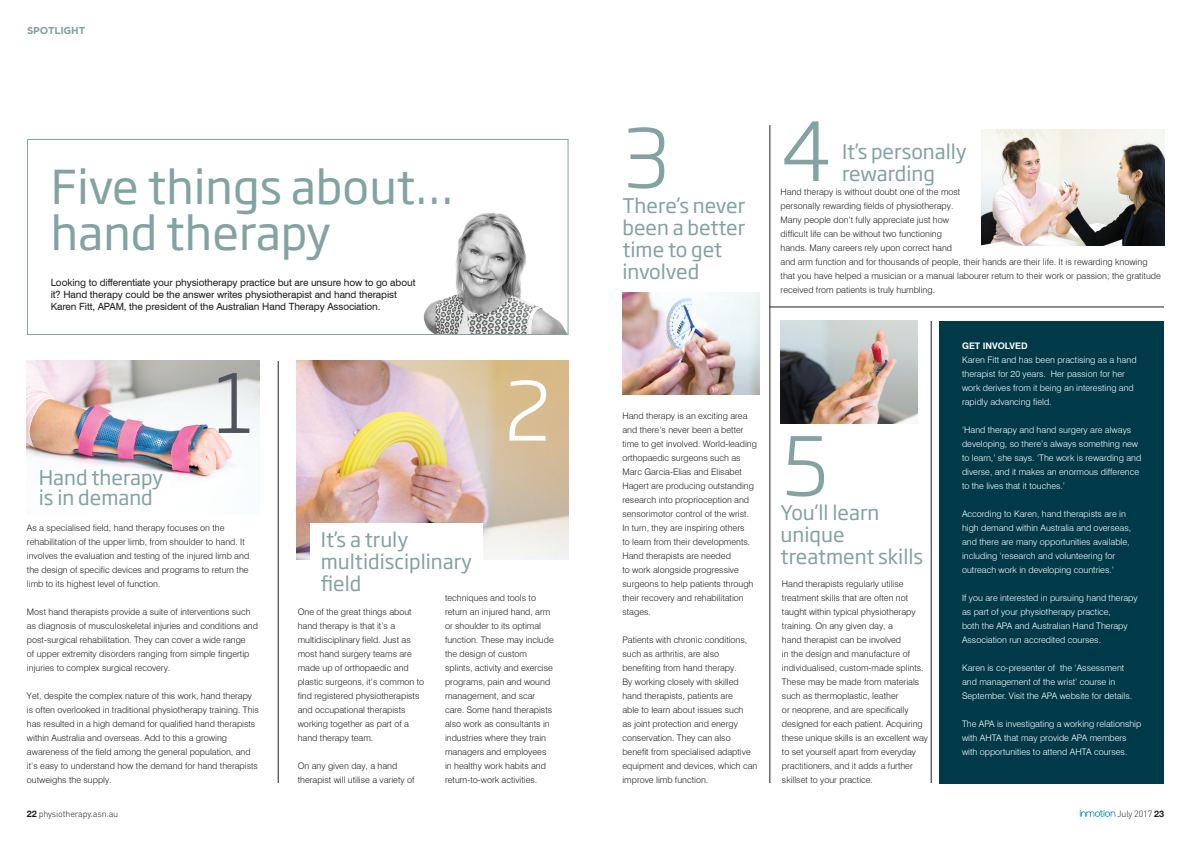
<style>
.page{position:relative;width:1191px;height:842px;background:#fff}
.page>*{position:absolute;margin:0;border:0;box-sizing:border-box;transform-origin:0 0}
.t1{font:300 80px "Soho Gothic Std";color:#83a2a2}
.t2{font:300 80px "Soho Gothic Std";color:#4e535c}
.t3{font:300 80px "Soho Gothic Std";color:#fff}
.t4{font:46.1px "Soho Gothic Std";color:#83a2a2}
.t5{font:20px/22px "Soho Gothic Std";color:#83a2a2}
.t6{font:10px/12px "Swiss 721 BT";letter-spacing:-.01em;color:#231f20}
.t7{font:700 10px "Gotham";letter-spacing:-.015em;color:#83a2a2}
.t8{font:300 9px/14px "Swiss 721 BT";color:#231f20}
.t9{font:300 9px/14px "Swiss 721 BT";color:#fff}
.t10{font:300 9px "DIN Pro";letter-spacing:-.02em;color:#231f20}
.t11{font:700 9px "Swiss 721 BT";color:#fff}
.s1{font-family:"Helvetica Neue";font-weight:700}
</style>
<div class="page">
<svg style="left:1079px;top:810px;width:36px;height:7px"></svg>
<img style="left:297px;top:361px;width:271px;height:198px">
<div style="left:311px;top:523px;width:172px;height:70px;background:#fff"></div>
<div style="left:939px;top:321px;width:225px;height:462px;background:#003a49"></div>
<img style="left:27px;top:361px;width:233px;height:117px">
<hr style="left:278px;top:361px;width:1px;height:422px;background:#231f20">
<hr style="left:769px;top:125px;width:1px;height:658px;background:#231f20">
<img style="left:622px;top:293px;width:137px;height:102px">
<hr style="left:769px;top:307px;width:395px;height:1px;background:#231f20">
<hr style="left:931px;top:321px;width:1px;height:462px;background:#231f20">
<img style="left:423px;top:206px;width:146px;height:128px">
<div style="left:27px;top:139px;width:541px;height:196px;border:1px solid #83a2a2"></div>
<img style="left:981px;top:130px;width:183px;height:115px">
<img style="left:780px;top:320px;width:137px;height:104px">
<p class="t7" style="left:27px;top:25px;width:60px">SPOTLIGHT</p>
<h2 class="t4" style="left:51px;top:158px;width:404px">Five things about…</h2>
<h2 class="t4" style="left:51px;top:204px;width:282px">hand therapy</h2>
<p class="t6" style="left:51px;top:277px;width:366px">Looking to differentiate your physiotherapy practice but are unsure how to go about it? Hand therapy could be the answer writes physiotherapist and hand therapist<br>Karen Fitt, APAM, the president of the Australian Hand Therapy Association.</p>
<h3 class="t5" style="left:39px;top:468px;width:126px;line-height:20px">Hand therapy is in demand</h3>
<h1 class="t2" style="left:214px;top:353px;width:41px">1</h1>
<h1 class="t3" style="left:504px;top:361px;width:48px">2</h1>
<p class="t8" style="left:27px;top:521px;width:224px">As a specialised field, hand therapy focuses on the rehabilitation of the upper limb, from shoulder to hand. It involves the evaluation and testing of the injured limb and the design of specific devices and programs to return the limb to its highest level of function.</p>
<p class="t8" style="left:27px;top:605px;width:232px">Most hand therapists provide a suite of interventions such as diagnosis of musculoskeletal injuries and conditions and post-surgical rehabilitation. They can cover a wide range<br>of upper extremity disorders ranging from simple fingertip injuries to complex surgical recovery.</p>
<p class="t8" style="left:27px;top:689px;width:233px">Yet, despite the complex nature of this work, hand therapy is often overlooked in traditional physiotherapy training. This has resulted in a high demand for qualified hand therapists within Australia and overseas. Add to this a growing awareness of the field among the general population, and it’s easy to understand how the demand for hand therapists outweighs the supply.</p>
<p class="t10" style="left:27px;top:807px;width:93px"><span class="s1">22</span> physiotherapy.asn.au</p>
<h3 class="t5" style="left:321px;top:529px;width:153px">It’s a truly multidisciplinary field</h3>
<p class="t8" style="left:298px;top:605px;width:128px">One of the great things about hand therapy is that it’s a multidisciplinary field. Just as most hand surgery teams are made up of orthopaedic and plastic surgeons, it’s common to find registered physiotherapists and occupational therapists working together as part of a hand therapy team.</p>
<p class="t8" style="left:298px;top:759px;width:118px">On any given day, a hand therapist will utilise a variety of</p>
<p class="t8" style="left:445px;top:591px;width:110px">techniques and tools to return an injured hand, arm or shoulder to its optimal function. These may include the design of custom splints, activity and exercise programs, pain and wound management, and scar care. Some hand therapists also work as consultants in industries where they train managers and employees in healthy work habits and return-to-work activities.</p>
<h1 class="t1" style="left:780px;top:101px;width:53px">4</h1>
<h1 class="t1" style="left:622px;top:108px;width:48px">3</h1>
<h3 class="t5" style="left:842px;top:141px;width:126px">It’s personally rewarding</h3>
<h3 class="t5" style="left:622px;top:195px;width:124px">There’s never been a better time to get involved</h3>
<p class="t8" style="left:780px;top:185px;width:382px">Hand therapy is without doubt one of the most<br>personally rewarding fields of physiotherapy.<br>Many people don’t fully appreciate just how<br>difficult life can be without two functioning<br>hands. Many careers rely upon correct hand<br>and arm function and for thousands of people, their hands are their life. It is rewarding knowing that you have helped a musician or a manual labourer return to their work or passion; the gratitude received from patients is truly humbling.</p>
<p class="t8" style="left:622px;top:409px;width:136px">Hand therapy is an exciting area and there’s never been a better time to get involved. World-leading orthopaedic surgeons such as<br>Marc Garcia-Elias and Elisabet<br>Hagert are producing outstanding research into proprioception and sensorimotor control of the wrist.<br>In turn, they are inspiring others<br>to learn from their developments.<br>Hand therapists are needed<br>to work alongside progressive surgeons to help patients through their recovery and rehabilitation stages.</p>
<p class="t8" style="left:622px;top:633px;width:137px">Patients with chronic conditions, such as arthritis, are also benefiting from hand therapy.<br>By working closely with skilled hand therapists, patients are<br>able to learn about issues such<br>as joint protection and energy conservation. They can also benefit from specialised adaptive equipment and devices, which can improve limb function.</p>
<h1 class="t1" style="left:782px;top:416px;width:48px">5</h1>
<h3 class="t5" style="left:780px;top:502px;width:144px">You’ll learn unique treatment skills</h3>
<p class="t8" style="left:782px;top:577px;width:147px">Hand therapists regularly utilise treatment skills that are often not taught within typical physiotherapy training. On any given day, a<br>hand therapist can be involved<br>in the design and manufacture of individualised, custom-made splints.<br>These may be made from materials such as thermoplastic, leather<br>or neoprene, and are specifically designed for each patient. Acquiring these unique skills is an excellent way to set yourself apart from everyday practitioners, and it adds a further skillset to your practice.</p>
<p class="t11" style="left:962px;top:340px;width:67px">GET INVOLVED</p>
<p class="t9" style="left:962px;top:353px;width:176px">Karen Fitt and has been practising as a hand therapist for 20 years. Her passion for her work derives from it being an interesting and rapidly advancing field.</p>
<p class="t9" style="left:962px;top:423px;width:181px">‘Hand therapy and hand surgery are always developing, so there’s always something new to learn,’ she says. ‘The work is rewarding and diverse, and it makes an enormous difference to the lives that it touches.’</p>
<p class="t9" style="left:962px;top:507px;width:171px">According to Karen, hand therapists are in high demand within Australia and overseas, and there are many opportunities available, including ‘research and volunteering for outreach work in developing countries.’</p>
<p class="t9" style="left:962px;top:591px;width:177px">If you are interested in pursuing hand therapy as part of your physiotherapy practice,<br>both the APA and Australian Hand Therapy Association run accredited courses.</p>
<p class="t9" style="left:962px;top:661px;width:172px">Karen is co-presenter of the ‘Assessment and management of the wrist’ course in<br>September. Visit the APA website for details.</p>
<p class="t9" style="left:962px;top:717px;width:181px">The APA is investigating a working relationship with AHTA that may provide APA members with opportunities to attend AHTA courses.</p>
<p class="t10" style="left:1117px;top:807px;width:48px">July 2017 <span class="s1">23</span></p>
</div>
